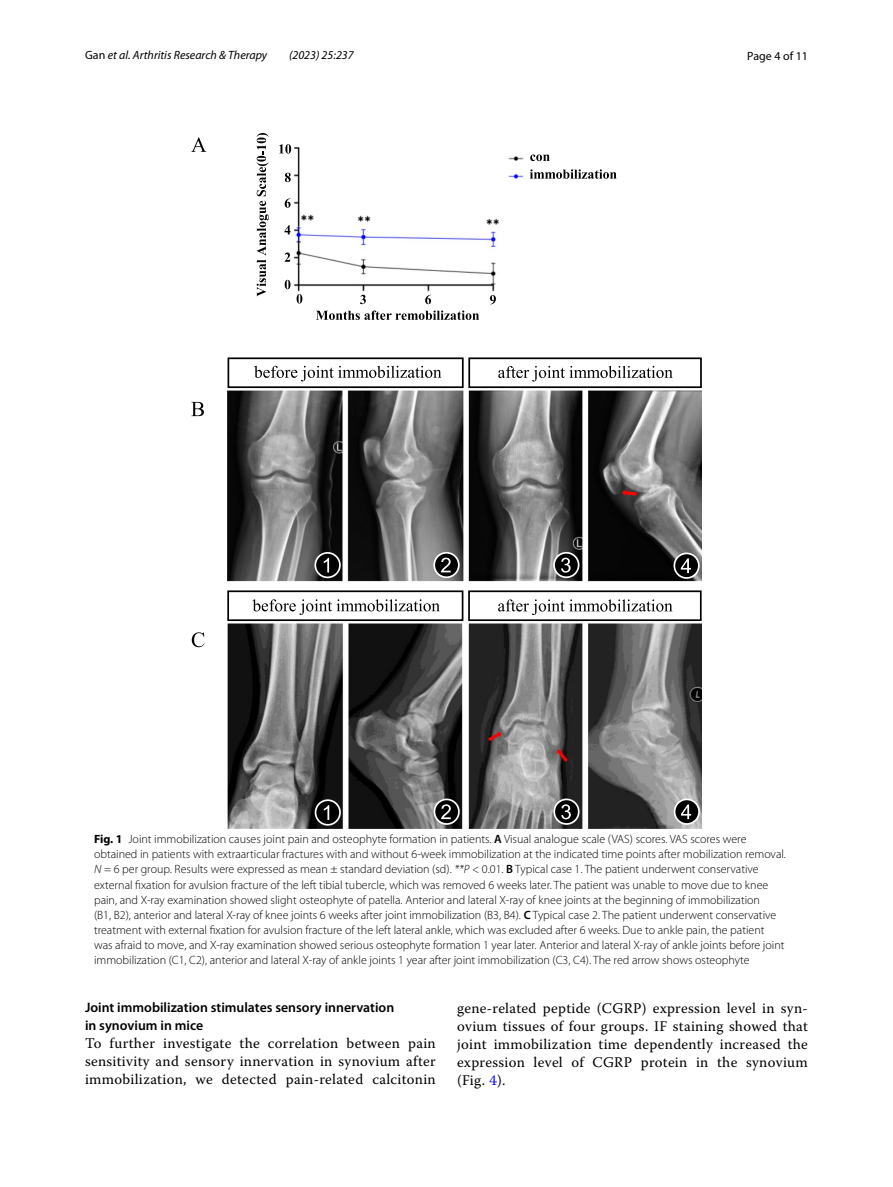
<style>
.page{position:relative;width:893px;height:1187px;background:#fff}
.page>*{position:absolute;margin:0;border:0;box-sizing:border-box;transform-origin:0 0}
.t1{font:14.7px/18px "Warnock Pro";letter-spacing:.02em;color:#000;text-align:justify}
.t2{font:600 13.8px/18px "Myriad Pro";color:#000}
.t3{font:300 12px/15px "Myriad Pro";color:#000}
.t4{font:italic 12px "Myriad Pro";color:#000}
.t5{font:12px "Myriad Pro";color:#000}
.s1{font-style:normal}
.s2{font-weight:700}
.s3{font-weight:600}
.s4{font-style:italic}
.s5{color:#00f}
</style>
<div class="page">
<img style="left:228px;top:146px;width:473px;height:682px">
<svg style="left:191px;top:137px;width:15px;height:15px"></svg>
<svg style="left:191px;top:402px;width:13px;height:14px"></svg>
<svg style="left:284px;top:225px;width:6px;height:9px"></svg>
<svg style="left:284px;top:252px;width:6px;height:10px"></svg>
<svg style="left:285px;top:280px;width:5px;height:9px"></svg>
<svg style="left:285px;top:198px;width:6px;height:10px"></svg>
<svg style="left:257px;top:133px;width:12px;height:163px"></svg>
<svg style="left:297px;top:294px;width:5px;height:9px"></svg>
<svg style="left:360px;top:295px;width:6px;height:9px"></svg>
<svg style="left:425px;top:295px;width:6px;height:9px"></svg>
<svg style="left:490px;top:295px;width:6px;height:9px"></svg>
<svg style="left:316px;top:310px;width:163px;height:10px"></svg>
<svg style="left:530px;top:154px;width:20px;height:7px"></svg>
<svg style="left:530px;top:169px;width:87px;height:10px"></svg>
<svg style="left:488px;top:731px;width:13px;height:10px"></svg>
<svg style="left:557px;top:749px;width:11px;height:12px"></svg>
<svg style="left:192px;top:632px;width:13px;height:15px"></svg>
<div style="left:316px;top:800px;width:24px;height:24px;background:#000;border-radius:50%"></div>
<div style="left:315px;top:799px;width:26px;height:26px;border:2px solid #fff;border-radius:50%"></div>
<svg style="left:324px;top:805px;width:5px;height:14px"></svg>
<svg style="left:434px;top:799px;width:25px;height:24px"></svg>
<div style="left:434px;top:798px;width:26px;height:26px;border:2px solid #fff;border-radius:50%"></div>
<svg style="left:441px;top:804px;width:10px;height:15px"></svg>
<svg style="left:554px;top:799px;width:25px;height:24px"></svg>
<div style="left:553px;top:798px;width:27px;height:26px;border:2px solid #fff;border-radius:50%"></div>
<svg style="left:561px;top:804px;width:10px;height:15px"></svg>
<div style="left:675px;top:799px;width:24px;height:24px;background:#000;border-radius:50%"></div>
<div style="left:674px;top:798px;width:26px;height:26px;border:2px solid #fff;border-radius:50%"></div>
<svg style="left:681px;top:804px;width:10px;height:15px"></svg>
<svg style="left:285px;top:173px;width:6px;height:9px"></svg>
<svg style="left:279px;top:144px;width:12px;height:10px"></svg>
<svg style="left:227px;top:356px;width:475px;height:266px"></svg>
<svg style="left:498px;top:366px;width:175px;height:15px"></svg>
<svg style="left:254px;top:366px;width:187px;height:15px"></svg>
<svg style="left:498px;top:599px;width:175px;height:16px"></svg>
<svg style="left:252px;top:599px;width:188px;height:16px"></svg>
<p class="t4" style="left:85px;top:48px;width:184px"><span class="s1">Gan</span> et al. Arthritis Research &amp; Therapy</p>
<p class="t4" style="left:289px;top:48px;width:66px">(2023) 25:237</p>
<p class="t5" style="left:747px;top:48px;width:62px">Page 4 of 11</p>
<p class="t3" style="left:94px;top:832px;width:693px"><span class="s2">Fig. 1</span> Joint immobilization causes joint pain and osteophyte formation in patients. <span class="s3">A</span> Visual analogue scale (VAS) scores. VAS scores were obtained in patients with extraarticular fractures with and without 6-week immobilization at the indicated time points after mobilization removal.<br><span class="s4">N</span> = 6 per group. Results were expressed as mean ± standard deviation (sd). <span class="s4">**P</span> &lt; 0.01. <span class="s3">B</span> Typical case 1. The patient underwent conservative external fixation for avulsion fracture of the left tibial tubercle, which was removed 6 weeks later. The patient was unable to move due to knee pain, and X-ray examination showed slight osteophyte of patella. Anterior and lateral X-ray of knee joints at the beginning of immobilization<br>(B1, B2), anterior and lateral X-ray of knee joints 6 weeks after joint immobilization (B3, B4). <span class="s3">C</span> Typical case 2. The patient underwent conservative treatment with external fixation for avulsion fracture of the left lateral ankle, which was excluded after 6 weeks. Due to ankle pain, the patient was afraid to move, and X-ray examination showed serious osteophyte formation 1 year later. Anterior and lateral X-ray of ankle joints before joint immobilization (C1, C2), anterior and lateral X-ray of ankle joints 1 year after joint immobilization (C3, C4). The red arrow shows osteophyte</p>
<p class="t2" style="left:85px;top:998px;width:311px">Joint immobilization stimulates sensory innervation in synovium in mice</p>
<p class="t1" style="left:85px;top:1034px;width:352px">To further investigate the correlation between pain sensitivity and sensory innervation in synovium after immobilization, we detected pain-related calcitonin</p>
<p class="t1" style="left:457px;top:998px;width:352px">gene-related peptide (CGRP) expression level in syn&shy;ovium tissues of four groups. IF staining showed that joint immobilization time dependently increased the expression level of CGRP protein in the synovium (Fig. <span class="s5">4</span>).</p>
</div>
